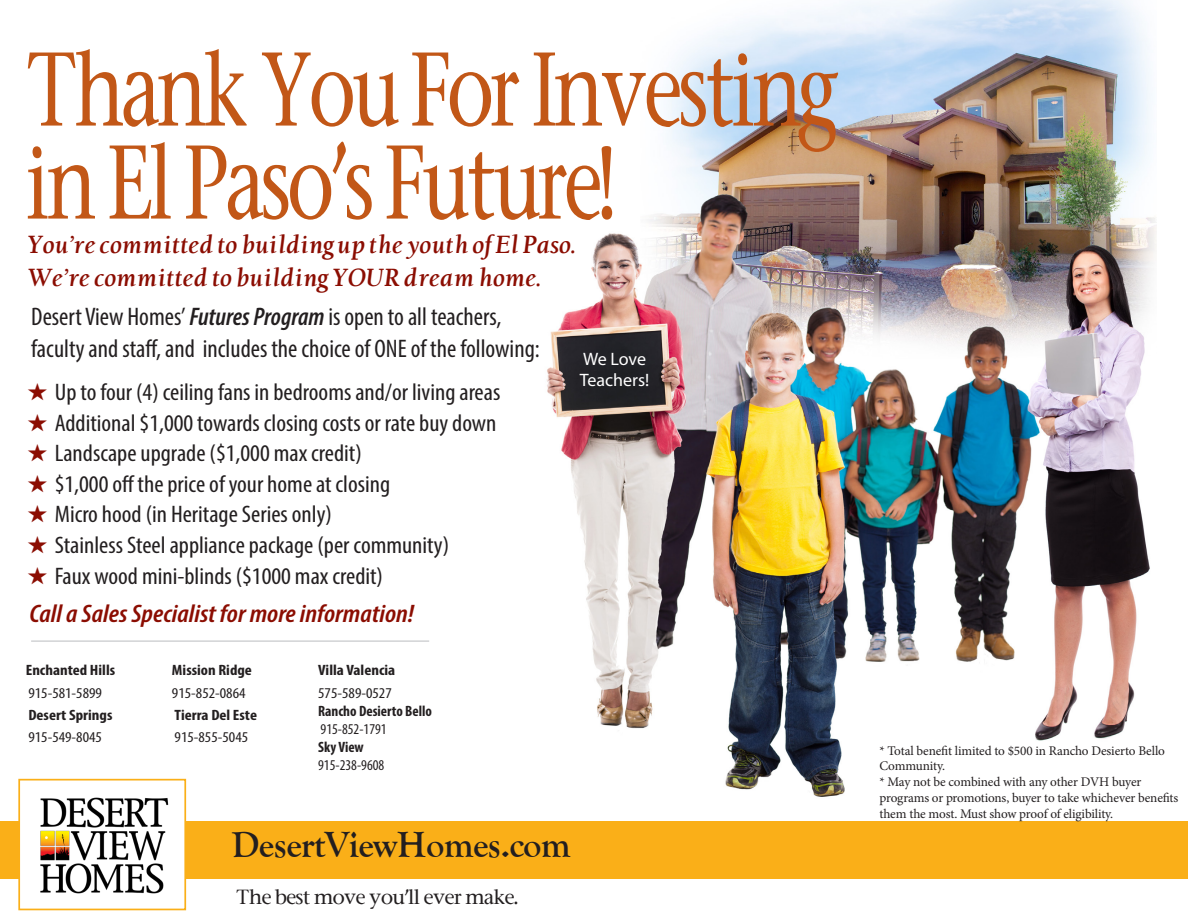
<style>
.page{position:relative;width:1188px;height:918px;background:#fff}
.page>*{position:absolute;margin:0;border:0;box-sizing:border-box;transform-origin:0 0}
.t1{font:500 99px/93px "Stone Serif";letter-spacing:-.04em;color:#c25717;scale:.76 1}
.t2{font:700 37.65px "Goudy";letter-spacing:-.02em;color:#231f20}
.t3{font:condensed 25.5px/31.5px "Myriad Pro";color:#231f20}
.t4{font:italic 600 condensed 25.5px "Myriad Pro";color:#8b0d02;scale:1.1 1}
.t5{font:condensed 24px "Myriad Pro";color:#231f20;scale:1.06 1}
.t6{font:italic 700 24px/33px "Berkeley Oldstyle";letter-spacing:-.025em;color:#8b0d02;scale:.94 1}
.t7{font:500 19.5px "Stone Serif";letter-spacing:-.025em;color:#231f20}
.t8{font:18px "Myriad Pro";color:#fff}
.t9{font:700 condensed 15px "Myriad Pro";color:#231f20;scale:1.11 1}
.t10{font:condensed 15px "Myriad Pro";color:#231f20;scale:1.11 1}
.t11{font:700 condensed 15px "Myriad Pro";color:#231f20}
.t12{font:condensed 15px "Myriad Pro";color:#231f20}
.t13{font:13.2px/15.9px "Minion Pro";letter-spacing:-.015em;color:#231f20}
.s1{font-weight:600;font-style:italic}
.s2{color:#8b0d02}
</style>
<div class="page">
<img style="left:4px;top:0;width:1153px;height:899px">
<div style="left:0;top:822px;width:1188px;height:57px;background:#faaf18"></div>
<div style="left:19px;top:780px;width:166px;height:129px;background:#fff"></div>
<img style="left:40px;top:797px;width:129px;height:97px">
<div style="left:18px;top:779px;width:168px;height:131px;border:2px solid #faaf18"></div>
<hr style="left:31px;top:640px;width:398px;height:2px;background:#d4d5d7">
<p class="t1" style="left:26px;top:42px;width:1072px">Thank You For Investing in El Paso’s Future!</p>
<p class="t6" style="left:26px;top:229px;width:586px">You’re committed to building up the youth of El Paso.<br>We’re committed to building YOUR dream home.</p>
<p class="t3" style="left:31px;top:301px;width:510px">Desert View Homes’ <span class="s1">Futures Program</span> is open to all teachers, faculty and staff, and includes the choice of ONE of the following:</p>
<p class="t5" style="left:27px;top:378px;width:448px"><span class="s2">★</span> Up to four (4) ceiling fans in bedrooms and/or living areas</p>
<p class="t5" style="left:27px;top:408px;width:445px"><span class="s2">★</span> Additional $1,000 towards closing costs or rate buy down</p>
<p class="t5" style="left:27px;top:439px;width:317px"><span class="s2">★</span> Landscape upgrade ($1,000 max credit)</p>
<p class="t5" style="left:27px;top:469px;width:344px"><span class="s2">★</span> $1,000 off the price of your home at closing</p>
<p class="t5" style="left:27px;top:500px;width:289px"><span class="s2">★</span> Micro hood (in Heritage Series only)</p>
<p class="t5" style="left:27px;top:531px;width:400px"><span class="s2">★</span> Stainless Steel appliance package (per community)</p>
<p class="t5" style="left:27px;top:561px;width:337px"><span class="s2">★</span> Faux wood mini-blinds ($1000 max credit)</p>
<p class="t8" style="left:583px;top:347px;width:64px">We Love</p>
<p class="t8" style="left:580px;top:369px;width:71px">Teachers!</p>
<p class="t4" style="left:30px;top:598px;width:351px">Call a Sales Specialist for more information!</p>
<p class="t9" style="left:26px;top:661px;width:82px">Enchanted Hills</p>
<p class="t10" style="left:28px;top:684px;width:68px">915-581-5899</p>
<p class="t9" style="left:28px;top:705px;width:77px">Desert Springs</p>
<p class="t10" style="left:28px;top:728px;width:68px">915-549-8045</p>
<p class="t9" style="left:172px;top:661px;width:74px">Mission Ridge</p>
<p class="t10" style="left:172px;top:684px;width:68px">915-852-0864</p>
<p class="t9" style="left:174px;top:705px;width:76px">Tierra Del Este</p>
<p class="t10" style="left:175px;top:728px;width:68px">915-855-5045</p>
<p class="t9" style="left:318px;top:661px;width:71px">Villa Valencia</p>
<p class="t10" style="left:318px;top:684px;width:68px">575-589-0527</p>
<p class="t11" style="left:318px;top:701px;width:115px">Rancho Desierto Bello</p>
<p class="t12" style="left:321px;top:720px;width:68px">915-852-1791</p>
<p class="t11" style="left:318px;top:737px;width:47px">Sky View</p>
<p class="t12" style="left:318px;top:756px;width:68px">915-238-9608</p>
<p class="t2" style="left:231px;top:823px;width:342px">DesertViewHomes.com</p>
<p class="t7" style="left:236px;top:884px;width:283px">The best move you’ll ever make.</p>
<p class="t13" style="left:879px;top:742px;width:287px">* Total benefit limited to $500 in Rancho Desierto Bello<br>Community.</p>
<p class="t13" style="left:879px;top:774px;width:300px">* May not be combined with any other DVH buyer programs or promotions, buyer to take whichever benefits them the most. Must show proof of eligibility.</p>
</div>
